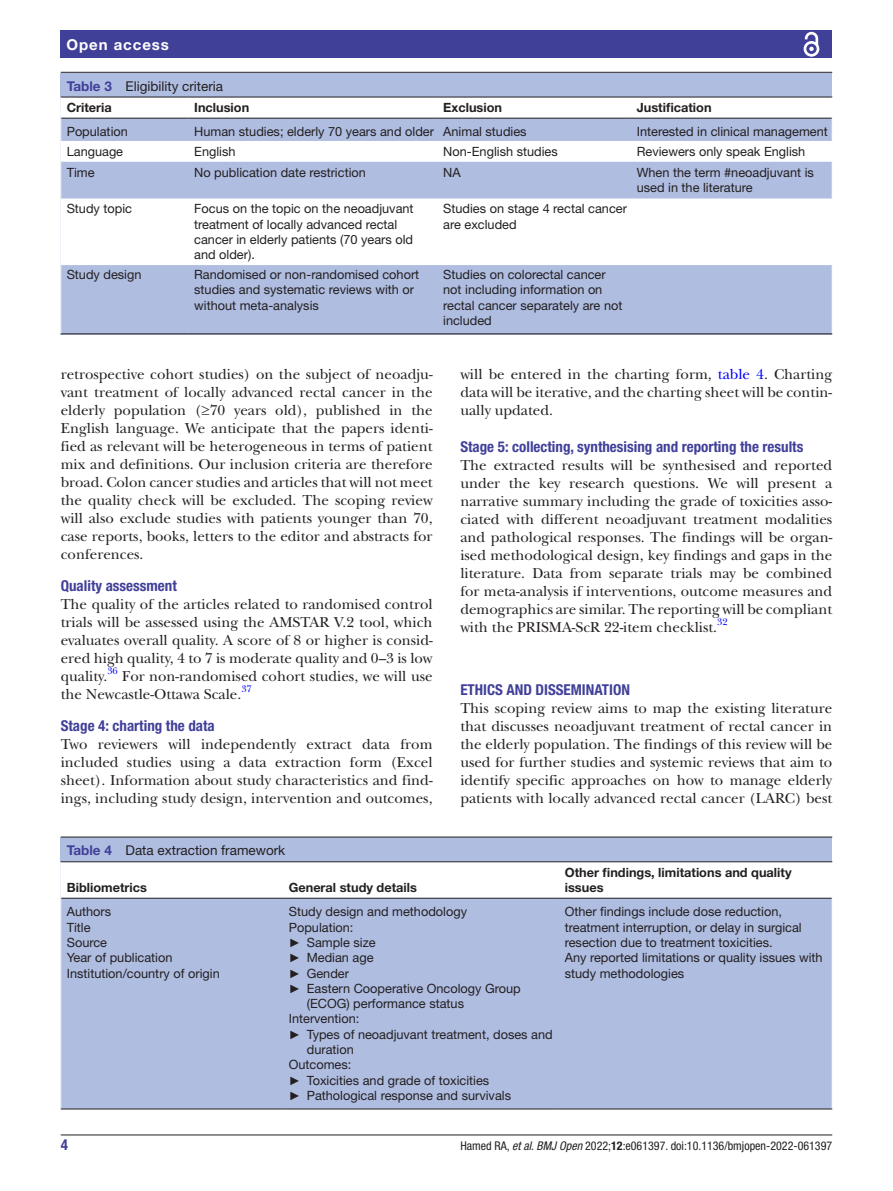
<style>
.page{position:relative;width:893px;height:1191px;background:#fff}
.page>*{position:absolute;margin:0;border:0;box-sizing:border-box;transform-origin:0 0}
.t1{font:15px/18px "New Baskerville";color:#231f20;text-align:justify}
.t2{font:700 condensed 15px "Helvetica Neue LT Std";color:#414099}
.t3{font:700 15px "Helvetica Neue LT Std";letter-spacing:.065em;color:#fff}
.t4{font:13.5px "Helvetica Neue LT Std";color:#231f20}
.t5{font:12.75px/15.3px "Helvetica Neue LT Std";color:#231f20}
.t6{font:700 12.75px/15.3px "Helvetica Neue LT Std";color:#231f20}
.t7{font:condensed 12px "Helvetica Neue LT Std";color:#231f20}
.t8{font:9.9px "New Baskerville";color:#00f}
.s1{font-weight:700;color:#414099}
.s2{color:#00f}
.s3{font-family:"Arial";font-size:12px}
.s4{font-style:italic}
.s5{font-weight:700}
</style>
<div class="page">
<hr style="left:61px;top:1134px;width:771px;height:1px;background:#231f20">
<div style="left:61px;top:31px;width:771px;height:27px;background:#414099"></div>
<svg style="left:803px;top:31px;width:17px;height:26px"></svg>
<div style="left:61px;top:73px;width:771px;height:261px;background:#afbde1"></div>
<hr style="left:61px;top:72px;width:771px;height:1px;background:#231f20">
<div style="left:61px;top:98px;width:771px;height:20px;background:#fff"></div>
<svg style="left:61px;top:119px;width:771px;height:214px"></svg>
<hr style="left:61px;top:97px;width:127px;height:1px;background:#231f20">
<hr style="left:61px;top:118px;width:127px;height:1px;background:#231f20">
<hr style="left:188px;top:97px;width:249px;height:1px;background:#231f20">
<hr style="left:188px;top:118px;width:249px;height:1px;background:#231f20">
<hr style="left:437px;top:97px;width:194px;height:1px;background:#231f20">
<hr style="left:437px;top:118px;width:194px;height:1px;background:#231f20">
<hr style="left:631px;top:97px;width:201px;height:1px;background:#231f20">
<hr style="left:631px;top:118px;width:201px;height:1px;background:#231f20">
<hr style="left:61px;top:333px;width:127px;height:1px;background:#231f20">
<hr style="left:188px;top:333px;width:249px;height:1px;background:#231f20">
<hr style="left:437px;top:333px;width:194px;height:1px;background:#231f20">
<hr style="left:631px;top:333px;width:201px;height:1px;background:#231f20">
<svg style="left:60px;top:97px;width:1px;height:65px"></svg>
<div style="left:61px;top:837px;width:771px;height:272px;background:#afbde1"></div>
<hr style="left:61px;top:836px;width:771px;height:1px;background:#231f20">
<div style="left:61px;top:862px;width:771px;height:36px;background:#fff"></div>
<hr style="left:61px;top:861px;width:222px;height:1px;background:#231f20">
<hr style="left:61px;top:898px;width:222px;height:1px;background:#231f20">
<hr style="left:283px;top:861px;width:276px;height:1px;background:#231f20">
<hr style="left:283px;top:898px;width:276px;height:1px;background:#231f20">
<hr style="left:559px;top:861px;width:273px;height:1px;background:#231f20">
<hr style="left:559px;top:898px;width:273px;height:1px;background:#231f20">
<hr style="left:61px;top:1108px;width:222px;height:1px;background:#231f20">
<hr style="left:283px;top:1108px;width:276px;height:1px;background:#231f20">
<hr style="left:559px;top:1108px;width:273px;height:1px;background:#231f20">
<p class="t3" style="left:66px;top:35px;width:104px">Open access</p>
<p class="t4" style="left:67px;top:78px;width:158px"><span class="s1">Table 3</span> Eligibility criteria</p>
<p class="t6" style="left:67px;top:100px;width:47px">Criteria</p>
<p class="t6" style="left:194px;top:100px;width:56px">Inclusion</p>
<p class="t6" style="left:443px;top:100px;width:60px">Exclusion</p>
<p class="t6" style="left:637px;top:100px;width:76px">Justification</p>
<p class="t5" style="left:67px;top:124px;width:63px">Population</p>
<p class="t5" style="left:194px;top:124px;width:334px">Human studies; elderly 70 years and older Animal studies</p>
<p class="t5" style="left:637px;top:124px;width:193px">Interested in clinical management</p>
<p class="t5" style="left:67px;top:143px;width:58px">Language</p>
<p class="t5" style="left:194px;top:143px;width:43px">English</p>
<p class="t5" style="left:443px;top:143px;width:116px">Non-English studies</p>
<p class="t5" style="left:637px;top:143px;width:170px">Reviewers only speak English</p>
<p class="t5" style="left:67px;top:165px;width:29px">Time</p>
<p class="t5" style="left:194px;top:165px;width:173px">No publication date restriction</p>
<p class="t5" style="left:443px;top:165px;width:19px">NA</p>
<p class="t5" style="left:637px;top:165px;width:179px">When the term #neoadjuvant is used in the literature</p>
<p class="t5" style="left:67px;top:201px;width:67px">Study topic</p>
<p class="t5" style="left:194px;top:201px;width:221px">Focus on the topic on the neoadjuvant treatment of locally advanced rectal cancer in elderly patients (70 years old and older).</p>
<p class="t5" style="left:443px;top:201px;width:185px">Studies on stage 4 rectal cancer are excluded</p>
<p class="t5" style="left:67px;top:266px;width:76px">Study design</p>
<p class="t5" style="left:194px;top:266px;width:227px">Randomised or non-randomised cohort studies and systematic reviews with or without meta-analysis</p>
<p class="t5" style="left:443px;top:266px;width:181px">Studies on colorectal cancer not including information on rectal cancer separately are not included</p>
<p class="t1" style="left:61px;top:366px;width:373px">retrospective cohort studies) on the subject of neoadju&shy;vant treatment of locally advanced rectal cancer in the elderly population (≥70 years old), published in the English language. We anticipate that the papers identi&shy;fied as relevant will be heterogeneous in terms of patient mix and definitions. Our inclusion criteria are therefore broad. Colon cancer studies and articles that will not meet the quality check will be excluded. The scoping review will also exclude studies with patients younger than 70, case reports, books, letters to the editor and abstracts for conferences.</p>
<p class="t2" style="left:61px;top:576px;width:118px">Quality assessment</p>
<p class="t1" style="left:61px;top:595px;width:373px">The quality of the articles related to randomised control trials will be assessed using the AMSTAR V.2 tool, which evaluates overall quality. A score of 8 or higher is consid&shy;ered high quality, 4 to 7 is moderate quality and 0–3 is low quality.<sup>36</sup> For non-randomised cohort studies, we will use the Newcastle-Ottawa Scale.</p>
<p class="t8" style="left:241px;top:683px;width:12px">37</p>
<p class="t2" style="left:61px;top:716px;width:156px">Stage 4: charting the data</p>
<p class="t1" style="left:61px;top:735px;width:373px">Two reviewers will independently extract data from included studies using a data extraction form (Excel sheet). Information about study characteristics and find&shy;ings, including study design, intervention and outcomes,</p>
<p class="t4" style="left:67px;top:842px;width:220px"><span class="s1">Table 4</span> Data extraction framework</p>
<p class="t6" style="left:67px;top:879px;width:82px">Bibliometrics</p>
<p class="t6" style="left:289px;top:879px;width:130px">General study details</p>
<p class="t1" style="left:460px;top:366px;width:373px">will be entered in the charting form, <span class="s2">table 4</span>. Charting data will be iterative, and the charting sheet will be contin&shy;ually updated.</p>
<p class="t2" style="left:460px;top:437px;width:345px">Stage 5: collecting, synthesising and reporting the results</p>
<p class="t1" style="left:460px;top:456px;width:373px">The extracted results will be synthesised and reported under the key research questions. We will present a narrative summary including the grade of toxicities asso&shy;ciated with different neoadjuvant treatment modalities and pathological responses. The findings will be organ&shy;ised methodological design, key findings and gaps in the literature. Data from separate trials may be combined for meta-analysis if interventions, outcome measures and demographics are similar. The reporting will be compliant with the PRISMA-ScR 22-item checklist.</p>
<p class="t8" style="left:717px;top:616px;width:12px">32</p>
<p class="t2" style="left:460px;top:680px;width:171px">ETHICS AND DISSEMINATION</p>
<p class="t1" style="left:460px;top:699px;width:373px">This scoping review aims to map the existing literature that discusses neoadjuvant treatment of rectal cancer in the elderly population. The findings of this review will be used for further studies and systemic reviews that aim to identify specific approaches on how to manage elderly patients with locally advanced rectal cancer (LARC) best</p>
<p class="t6" style="left:565px;top:864px;width:228px">Other findings, limitations and quality issues</p>
<p class="t5" style="left:67px;top:904px;width:155px">Authors<br>Title<br>Source<br>Year of publication<br>Institution/country of origin</p>
<p class="t5" style="left:289px;top:904px;width:180px">Study design and methodology</p>
<p class="t5" style="left:289px;top:919px;width:66px">Population:</p>
<p class="t5" style="left:289px;top:934px;width:88px"><span class="s3">►</span> Sample size</p>
<p class="t5" style="left:289px;top:950px;width:86px"><span class="s3">►</span> Median age</p>
<p class="t5" style="left:289px;top:965px;width:62px"><span class="s3">►</span> Gender</p>
<p class="t5" style="left:289px;top:980px;width:233px"><span class="s3">►</span> Eastern Cooperative Oncology Group</p>
<p class="t5" style="left:307px;top:995px;width:159px">(ECOG) performance status</p>
<p class="t5" style="left:289px;top:1011px;width:72px">Intervention:</p>
<p class="t5" style="left:289px;top:1026px;width:265px"><span class="s3">►</span> Types of neoadjuvant treatment, doses and</p>
<p class="t5" style="left:307px;top:1041px;width:48px">duration</p>
<p class="t5" style="left:289px;top:1057px;width:64px">Outcomes:</p>
<p class="t5" style="left:289px;top:1072px;width:202px"><span class="s3">►</span> Toxicities and grade of toxicities</p>
<p class="t5" style="left:289px;top:1087px;width:224px"><span class="s3">►</span> Pathological response and survivals</p>
<p class="t5" style="left:565px;top:904px;width:259px">Other findings include dose reduction, treatment interruption, or delay in surgical resection due to treatment toxicities.<br>Any reported limitations or quality issues with study methodologies</p>
<p class="t2" style="left:61px;top:1135px;width:9px">4</p>
<p class="t7" style="left:460px;top:1138px;width:373px">Hamed RA, <span class="s4">et al</span>. <span class="s4">BMJ Open</span> 2022;<span class="s5">12</span>:e061397. doi:10.1136/bmjopen-2022-061397</p>
</div>
